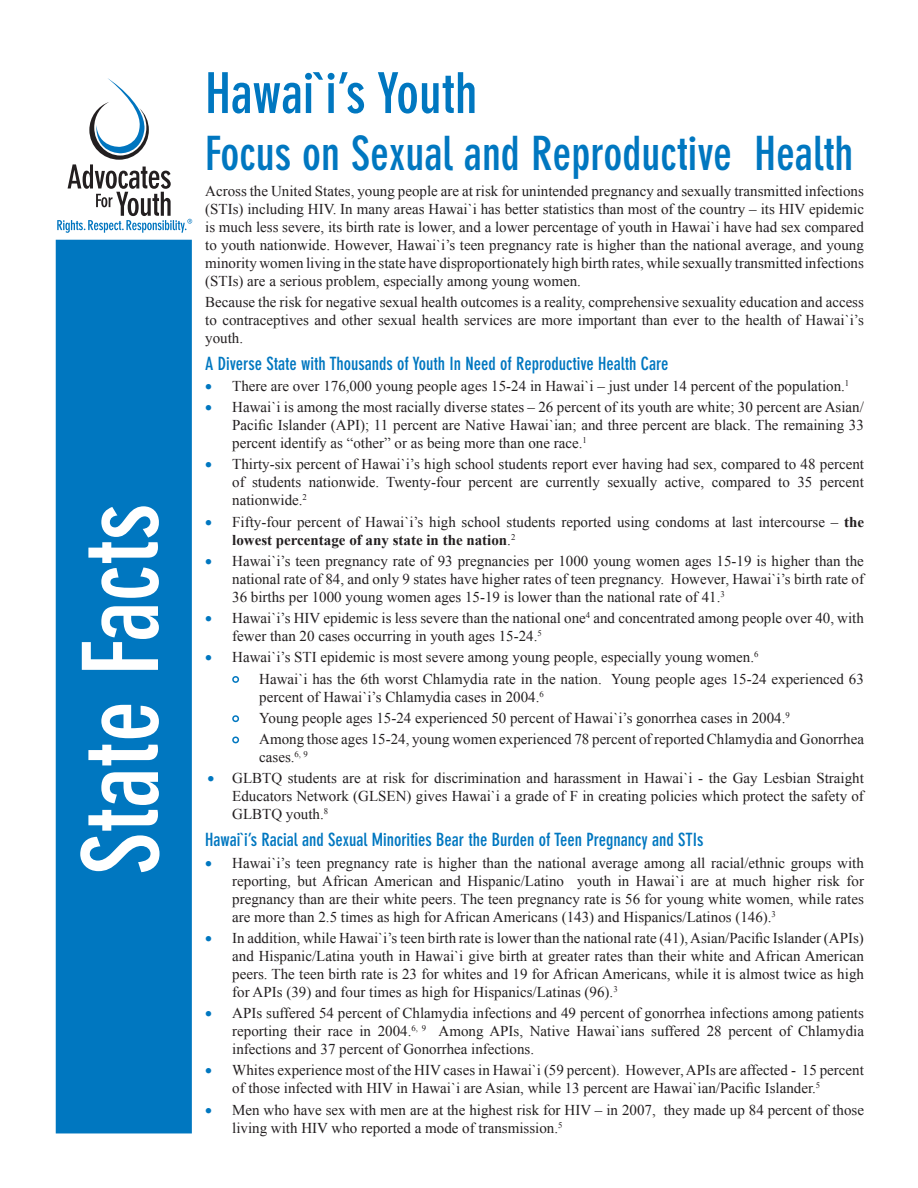
<style>
.page{position:relative;width:918px;height:1188px;background:#fff}
.page>*{position:absolute;margin:0;border:0;box-sizing:border-box;transform-origin:0 0}
.t1{font:700 condensed 103.5px "DIN Neuzeit Grotesk";color:#fff}
.t2{font:700 condensed 55.5px "DIN Neuzeit Grotesk";color:#0077c0}
.t3{font:700 condensed 46.5px "DIN Neuzeit Grotesk";color:#0077c0}
.t4{font:700 condensed 18px "DIN Neuzeit Grotesk";color:#0077c0}
.t5{font:15px/18px "Times New Roman";color:#231f20;text-align:justify}
.s1{color:#0077c0}
.s2{font-weight:700}
</style>
<div class="page">
<svg style="left:232px;top:676px;width:8px;height:7px"></svg>
<svg style="left:232px;top:715px;width:8px;height:8px"></svg>
<svg style="left:232px;top:736px;width:8px;height:8px"></svg>
<svg style="left:57px;top:78px;width:135px;height:155px"></svg>
<div style="left:56px;top:240px;width:136px;height:893px;background:#0077c0;border:2px solid #0077c0"></div>
<h1 class="t1" style="left:61px;top:875px;width:373px;rotate:-90deg">State Facts</h1>
<h2 class="t2" style="left:205px;top:61px;width:274px">Hawai`i’s Youth</h2>
<h3 class="t3" style="left:205px;top:127px;width:650px">Focus on Sexual and Reproductive Health</h3>
<p class="t5" style="left:205px;top:181px;width:660px">Across the United States, young people are at risk for unintended pregnancy and sexually transmitted infections (STIs) including HIV. In many areas Hawai`i has better statistics than most of the country – its HIV epidemic is much less severe, its birth rate is lower, and a lower percentage of youth in Hawai`i have had sex compared to youth nationwide. However, Hawai`i’s teen pregnancy rate is higher than the national average, and young minority women living in the state have disproportionately high birth rates, while sexually transmitted infections (STIs) are a serious problem, especially among young women.</p>
<p class="t5" style="left:205px;top:293px;width:660px">Because the risk for negative sexual health outcomes is a reality, comprehensive sexuality education and access to contraceptives and other sexual health services are more important than ever to the health of Hawai`i’s youth.</p>
<p class="t4" style="left:205px;top:353px;width:465px">A Diverse State with Thousands of Youth In Need of Reproductive Health Care</p>
<p class="t5" style="left:205px;top:377px;width:646px"><span class="s1">•</span> There are over 176,000 young people ages 15-24 in Hawai`i – just under 14 percent of the population.<sup>1</sup></p>
<p class="t5" style="left:232px;top:398px;width:633px;text-indent:-27px"><span class="s1">•</span> Hawai`i is among the most racially diverse states – 26 percent of its youth are white; 30 percent are Asian/ Pacific Islander (API); 11 percent are Native Hawai`ian; and three percent are black. The remaining 33 percent identify as “other” or as being more than one race.<sup>1</sup></p>
<p class="t5" style="left:232px;top:455px;width:633px;text-indent:-27px"><span class="s1">•</span> Thirty-six percent of Hawai`i’s high school students report ever having had sex, compared to 48 percent of students nationwide. Twenty-four percent are currently sexually active, compared to 35 percent nationwide.<sup>2</sup></p>
<p class="t5" style="left:232px;top:512px;width:633px;text-indent:-27px"><span class="s1">•</span> Fifty-four percent of Hawai`i’s high school students reported using condoms at last intercourse – <span class="s2">the lowest percentage of any state in the nation</span>.<sup>2</sup></p>
<p class="t5" style="left:232px;top:552px;width:633px;text-indent:-27px"><span class="s1">•</span> Hawai`i’s teen pregnancy rate of 93 pregnancies per 1000 young women ages 15-19 is higher than the national rate of 84, and only 9 states have higher rates of teen pregnancy. However, Hawai`i’s birth rate of 36 births per 1000 young women ages 15-19 is lower than the national rate of 41.<sup>3</sup></p>
<p class="t5" style="left:232px;top:609px;width:633px;text-indent:-27px"><span class="s1">•</span> Hawai`i’s HIV epidemic is less severe than the national one<sup>4</sup> and concentrated among people over 40, with fewer than 20 cases occurring in youth ages 15-24.<sup>5</sup></p>
<p class="t5" style="left:259px;top:647px;width:606px;line-height:21.3px;text-indent:-54px"><span class="s1">•</span> Hawai`i’s STI epidemic is most severe among young people, especially young women.<sup>6<br></sup>Hawai`i has the 6th worst Chlamydia rate in the nation. Young people ages 15-24 experienced 63</p>
<p class="t5" style="left:259px;top:686px;width:606px;line-height:21.3px;text-align:left">percent of Hawai`i’s Chlamydia cases in 2004.<sup>6<br></sup>Young people ages 15-24 experienced 50 percent of Hawai`i’s gonorrhea cases in 2004.<sup>9<br></sup>Among those ages 15-24, young women experienced 78 percent of reported Chlamydia and Gonorrhea</p>
<p class="t5" style="left:259px;top:748px;width:50px">cases.<sup>6,</sup> <sup>9</sup></p>
<p class="t5" style="left:232px;top:769px;width:633px;text-indent:-25px"><span class="s1">•</span> GLBTQ students are at risk for discrimination and harassment in Hawai`i - the Gay Lesbian Straight Educators Network (GLSEN) gives Hawai`i a grade of F in creating policies which protect the safety of GLBTQ youth.<sup>8</sup></p>
<p class="t4" style="left:205px;top:830px;width:500px">Hawai`i’s Racial and Sexual Minorities Bear the Burden of Teen Pregnancy and STIs</p>
<p class="t5" style="left:232px;top:853px;width:633px;text-indent:-27px"><span class="s1">•</span> Hawai`i’s teen pregnancy rate is higher than the national average among all racial/ethnic groups with reporting, but African American and Hispanic/Latino youth in Hawai`i are at much higher risk for pregnancy than are their white peers. The teen pregnancy rate is 56 for young white women, while rates are more than 2.5 times as high for African Americans (143) and Hispanics/Latinos (146).<sup>3</sup></p>
<p class="t5" style="left:232px;top:929px;width:633px;text-indent:-27px"><span class="s1">•</span> In addition, while Hawai`i’s teen birth rate is lower than the national rate (41), Asian/Pacific Islander (APIs) and Hispanic/Latina youth in Hawai`i give birth at greater rates than their white and African American peers. The teen birth rate is 23 for whites and 19 for African Americans, while it is almost twice as high for APIs (39) and four times as high for Hispanics/Latinas (96).<sup>3</sup></p>
<p class="t5" style="left:232px;top:1004px;width:633px;text-indent:-27px"><span class="s1">•</span> APIs suffered 54 percent of Chlamydia infections and 49 percent of gonorrhea infections among patients reporting their race in 2004.<sup>6,</sup> <sup>9</sup> Among APIs, Native Hawai`ians suffered 28 percent of Chlamydia infections and 37 percent of Gonorrhea infections.</p>
<p class="t5" style="left:232px;top:1061px;width:633px;text-indent:-27px"><span class="s1">•</span> Whites experience most of the HIV cases in Hawai`i (59 percent). However, APIs are affected - 15 percent of those infected with HIV in Hawai`i are Asian, while 13 percent are Hawai`ian/Pacific Islander.<sup>5</sup></p>
<p class="t5" style="left:232px;top:1100px;width:633px;text-indent:-27px"><span class="s1">•</span> Men who have sex with men are at the highest risk for HIV – in 2007, they made up 84 percent of those living with HIV who reported a mode of transmission.<sup>5</sup></p>
</div>
